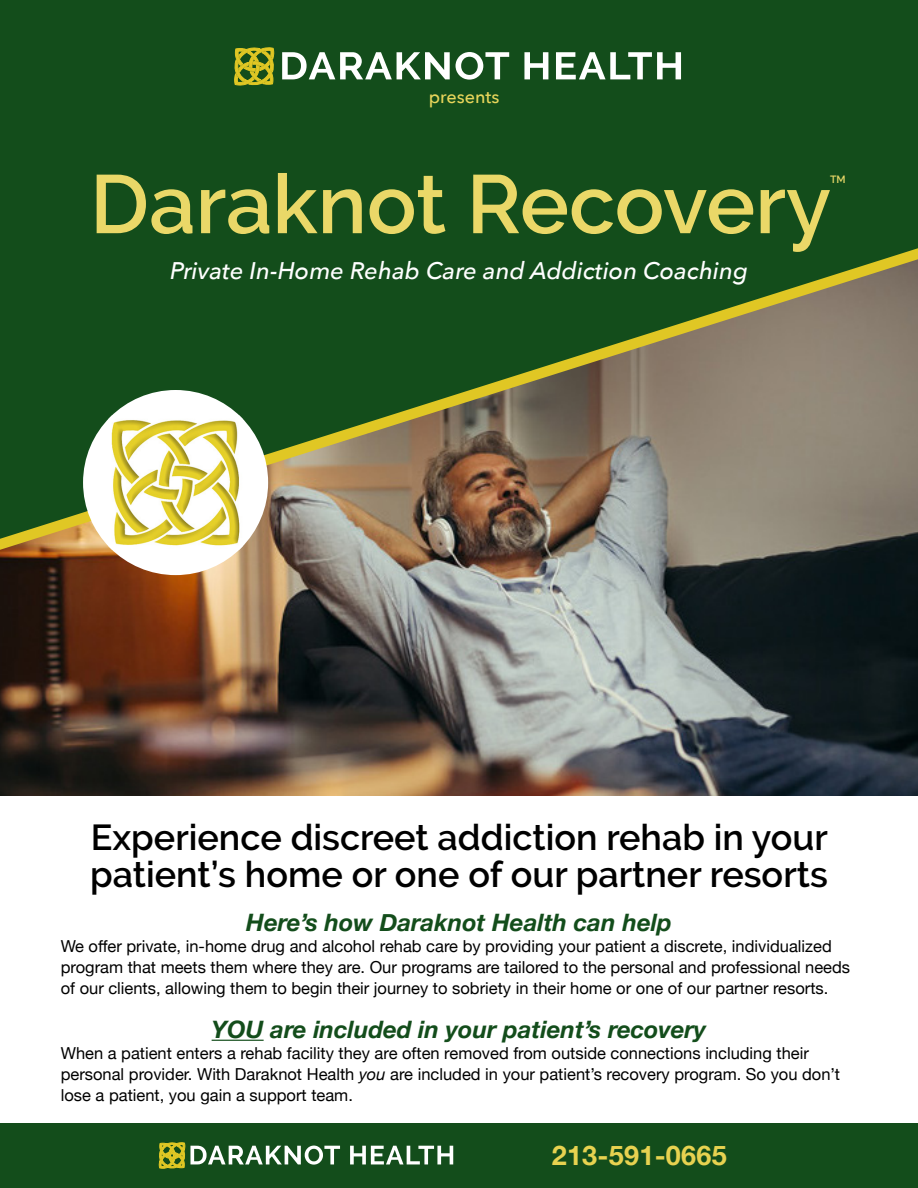
<style>
.page{position:relative;width:918px;height:1188px;background:#fff}
.page>*{position:absolute;margin:0;border:0;box-sizing:border-box;transform-origin:0 0}
.t1{font:600 82.5px "Raleway";color:#ead868}
.t2{font:600 36px/37.5px "Raleway";color:#000}
.t3{font:700 27px "Helvetica Neue";letter-spacing:.01em;color:#e7d250}
.t4{font:italic 700 24px "Helvetica Neue";color:#134d1b}
.t5{font:italic 500 24px "Avenir Next";color:#fff}
.t6{font:500 18px "Avenir Next";color:#e8d55b}
.t7{font:16.5px/21px "Helvetica Neue";color:#000}
.t8{font:600 10.5px "Raleway";color:#ead868}
.s1{font-style:italic}
</style>
<div class="page">
<img style="left:0;top:566px;width:918px;height:230px">
<div style="left:0;top:0;width:918px;height:233px;background:#134d1b"></div>
<svg style="left:0;top:233px;width:918px;height:333px;background:#536742"></svg>
<div style="left:0;top:1124px;width:918px;height:64px;background:#134d1b"></div>
<hr style="left:212px;top:1040px;width:52px;height:1px;background:#134d1b">
<svg style="left:350px;top:1146px;width:103px;height:18px"></svg>
<svg style="left:159px;top:1142px;width:181px;height:27px"></svg>
<div style="left:83px;top:390px;width:185px;height:185px;background:#fff;border-radius:50%"></div>
<img style="left:108px;top:415px;width:135px;height:135px">
<svg style="left:282px;top:52px;width:168px;height:27px"></svg>
<svg style="left:456px;top:52px;width:53px;height:28px"></svg>
<svg style="left:524px;top:52px;width:24px;height:27px"></svg>
<svg style="left:556px;top:52px;width:125px;height:27px"></svg>
<svg style="left:234px;top:33px;width:40px;height:66px;background:#617b1e"></svg>
<p class="t6" style="left:429px;top:82px;width:72px">presents</p>
<h1 class="t1" style="left:90px;top:157px;width:743px">Daraknot Recovery</h1>
<h3 class="t5" style="left:170px;top:250px;width:579px">Private In-Home Rehab Care and Addiction Coaching</h3>
<p class="t8" style="left:830px;top:173px;width:17px">TM</p>
<h2 class="t2" style="left:90px;top:818px;width:739px">Experience discreet addiction rehab in your patient’s home or one of our partner resorts</h2>
<h3 class="t4" style="left:246px;top:903px;width:427px">Here’s how Daraknot Health can help</h3>
<p class="t7" style="left:61px;top:936px;width:791px">We offer private, in-home drug and alcohol rehab care by providing your patient a discrete, individualized program that meets them where they are. Our programs are tailored to the personal and professional needs of our clients, allowing them to begin their journey to sobriety in their home or one of our partner resorts.</p>
<h3 class="t4" style="left:212px;top:1010px;width:496px">YOU are included in your patient’s recovery</h3>
<p class="t7" style="left:61px;top:1043px;width:781px">When a patient enters a rehab facility they are often removed from outside connections including their personal provider. With Daraknot Health <span class="s1">you</span> are included in your patient’s recovery program. So you don’t lose a patient, you gain a support team.</p>
<h3 class="t3" style="left:552px;top:1134px;width:177px">213-591-0665</h3>
</div>
